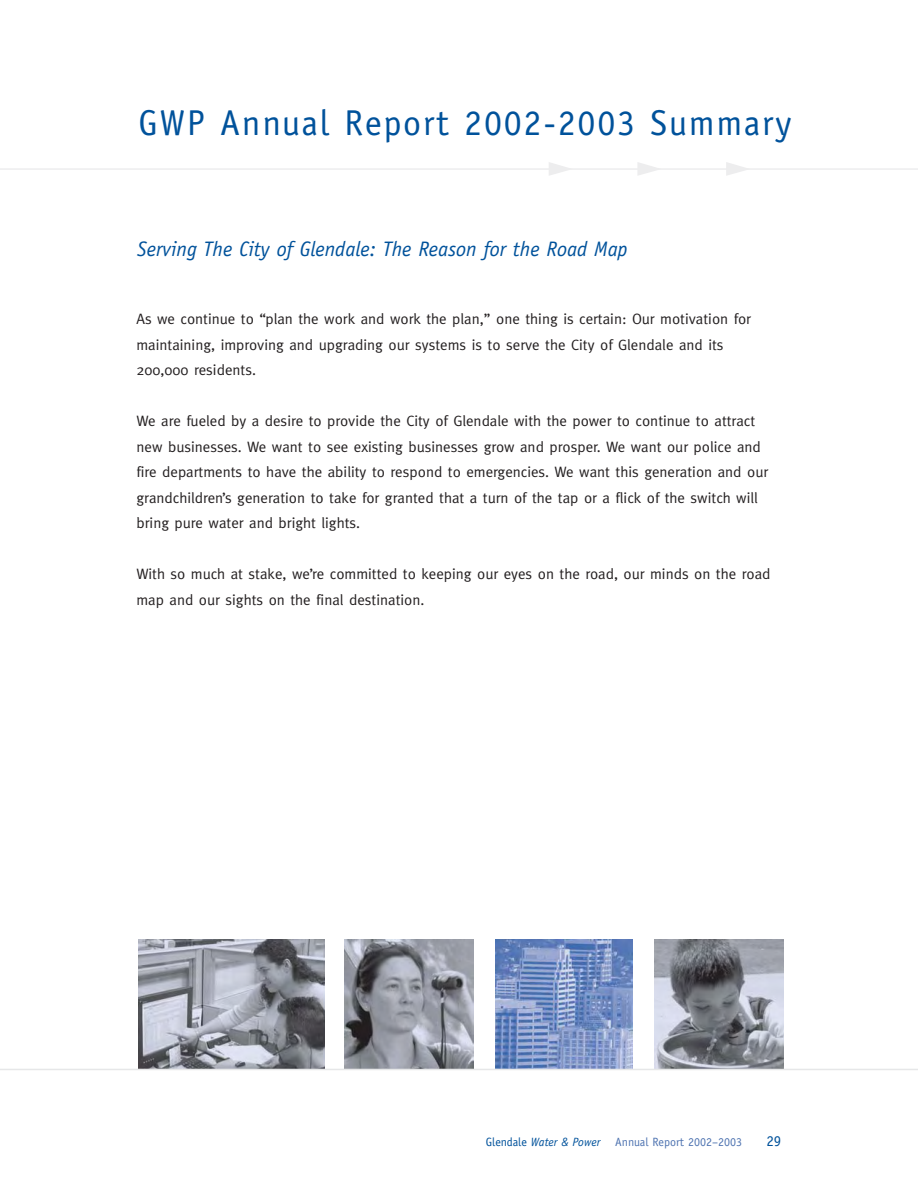
<style>
.page{position:relative;width:918px;height:1188px;background:#fff}
.page>*{position:absolute;margin:0;border:0;box-sizing:border-box;transform-origin:0 0}
.t1{font:36px "Officina Sans";letter-spacing:.05em;color:#00529b}
.t2{font:italic 21px "Officina Sans";color:#00529b}
.t3{font:15px/25.5px "Meta";color:#231f20}
.t4{font:15px "Officina Sans";color:#00529b}
.t5{font:12px "Officina Sans";color:#4f74b1}
.s1{color:#00529b}
.s2{font-style:italic;color:#00529b}
</style>
<div class="page">
<img style="left:344px;top:940px;width:129px;height:129px">
<img style="left:655px;top:940px;width:129px;height:129px">
<svg style="left:549px;top:162px;width:18px;height:14px"></svg>
<svg style="left:637px;top:162px;width:19px;height:13px"></svg>
<svg style="left:726px;top:162px;width:19px;height:14px"></svg>
<hr style="left:0;top:168px;width:918px;height:2px;background:#ededee">
<img style="left:138px;top:940px;width:187px;height:129px">
<img style="left:496px;top:940px;width:136px;height:129px">
<hr style="left:0;top:1069px;width:918px;height:1px;background:#e6e7e8">
<h1 class="t1" style="left:139px;top:109px;width:654px">GWP Annual Report 2002-2003 Summary</h1>
<h2 class="t2" style="left:137px;top:241px;width:492px">Serving The City of Glendale: The Reason for the Road Map</h2>
<p class="t3" style="left:136px;top:308px;width:616px">As we continue to “plan the work and work the plan,” one thing is certain: Our motivation for maintaining, improving and upgrading our systems is to serve the City of Glendale and its<br>200,000 residents.</p>
<p class="t3" style="left:136px;top:410px;width:633px">We are fueled by a desire to provide the City of Glendale with the power to continue to attract new businesses. We want to see existing businesses grow and prosper. We want our police and fire departments to have the ability to respond to emergencies. We want this generation and our grandchildren’s generation to take for granted that a turn of the tap or a flick of the switch will bring pure water and bright lights.</p>
<p class="t3" style="left:136px;top:563px;width:636px">With so much at stake, we’re committed to keeping our eyes on the road, our minds on the road map and our sights on the final destination.</p>
<p class="t5" style="left:486px;top:1138px;width:258px"><span class="s1">Glendale</span> <span class="s2">Water &amp; Power</span> Annual Report 2002–2003</p>
<p class="t4" style="left:766px;top:1135px;width:16px">29</p>
</div>
